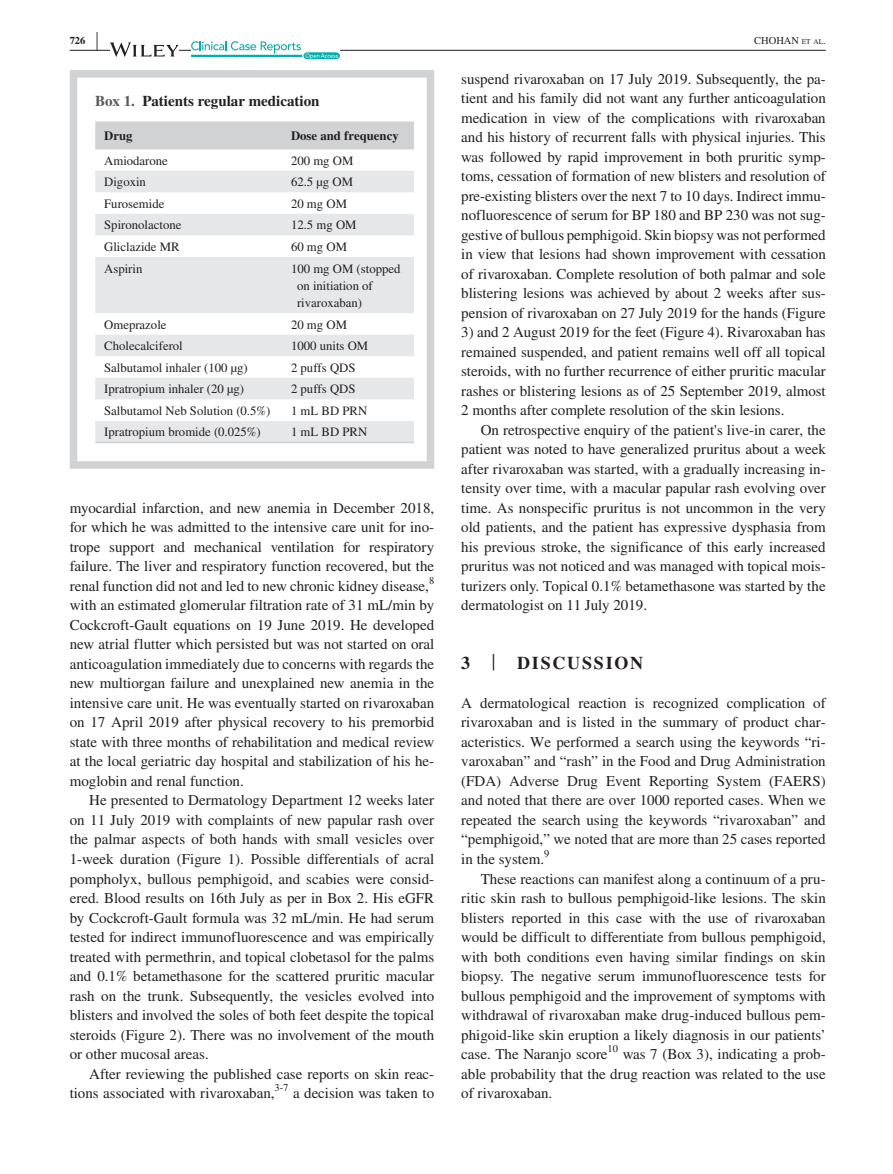
<style>
.page{position:relative;width:893px;height:1174px;background:#fff}
.page>*{position:absolute;margin:0;border:0;box-sizing:border-box;transform-origin:0 0}
.t1{font:700 25.95px "STIX";color:#231f20;scale:.36 1}
.t2{font:700 18px "STIX";letter-spacing:.1em;color:#231f20}
.t3{font:15px/19.5px "STIX";color:#231f20;text-align:justify}
.t4{font:700 15px "STIX";color:#231f20}
.t5{font:12.75px/17.2px "STIX";color:#231f20}
.t6{font:700 12.75px "STIX";color:#231f20}
.t7{font:10.5px "STIX";color:#231f20}
.t8{font:10.5px "STIX";color:#231f20}
.t9{font:700 10.5px "STIX";color:#231f20}
.s1{font-size:7.35px}
.s2{color:#57585a}
.s3{font-weight:400;font-size:23.7px}
</style>
<div class="page">
<hr style="left:70px;top:50px;width:756px;height:1px;background:#231f20">
<svg style="left:110px;top:42px;width:69px;height:15px"></svg>
<svg style="left:191px;top:41px;width:149px;height:18px"></svg>
<div style="left:95px;top:121px;width:319px;height:28px;background:#d1d2d4"></div>
<svg style="left:95px;top:171px;width:319px;height:271px;fill:#e6e7e9"></svg>
<hr style="left:95px;top:442px;width:187px;height:1px;background:#d1d2d4">
<hr style="left:282px;top:442px;width:132px;height:1px;background:#d1d2d4">
<div style="left:70px;top:70px;width:364px;height:399px;border:8px solid #d1d2d4"></div>
<p class="t9" style="left:70px;top:34px;width:17px">726</p>
<h1 class="t1" style="left:96px;top:26px;width:7px">|</h1>
<p class="t7" style="left:754px;top:33px;width:73px">CHOHAN <span class="s1">et al</span>.</p>
<p class="t4" style="left:95px;top:92px;width:226px"><span class="s2">Box 1.</span> Patients regular medication</p>
<p class="t6" style="left:104px;top:128px;width:30px">Drug</p>
<p class="t6" style="left:291px;top:128px;width:109px">Dose and frequency</p>
<p class="t5" style="left:104px;top:153px;width:65px">Amiodarone</p>
<p class="t5" style="left:291px;top:153px;width:64px">200 mg OM</p>
<p class="t5" style="left:104px;top:174px;width:43px">Digoxin</p>
<p class="t5" style="left:291px;top:174px;width:63px">62.5 µg OM</p>
<p class="t5" style="left:104px;top:196px;width:62px">Furosemide</p>
<p class="t5" style="left:291px;top:196px;width:57px">20 mg OM</p>
<p class="t5" style="left:104px;top:217px;width:79px">Spironolactone</p>
<p class="t5" style="left:291px;top:217px;width:67px">12.5 mg OM</p>
<p class="t5" style="left:104px;top:239px;width:77px">Gliclazide MR</p>
<p class="t5" style="left:291px;top:239px;width:57px">60 mg OM</p>
<p class="t5" style="left:104px;top:260px;width:40px">Aspirin</p>
<p class="t5" style="left:297px;top:260px;width:105px;text-indent:-6px">100 mg OM (stopped on initiation of rivaroxaban)</p>
<p class="t5" style="left:104px;top:316px;width:64px">Omeprazole</p>
<p class="t5" style="left:291px;top:316px;width:57px">20 mg OM</p>
<p class="t5" style="left:104px;top:338px;width:80px">Cholecalciferol</p>
<p class="t5" style="left:291px;top:338px;width:79px">1000 units OM</p>
<p class="t5" style="left:104px;top:360px;width:145px">Salbutamol inhaler (100 µg)</p>
<p class="t5" style="left:291px;top:360px;width:66px">2 puffs QDS</p>
<p class="t5" style="left:104px;top:381px;width:141px">Ipratropium inhaler (20 µg)</p>
<p class="t5" style="left:291px;top:381px;width:66px">2 puffs QDS</p>
<p class="t5" style="left:104px;top:403px;width:168px">Salbutamol Neb Solution (0.5%)</p>
<p class="t5" style="left:291px;top:403px;width:78px">1 mL BD PRN</p>
<p class="t5" style="left:104px;top:424px;width:158px">Ipratropium bromide (0.025%)</p>
<p class="t5" style="left:291px;top:424px;width:78px">1 mL BD PRN</p>
<p class="t3" style="left:70px;top:499px;width:366px">myocardial infarction, and new anemia in December 2018, for which he was admitted to the intensive care unit for ino&shy;trope support and mechanical ventilation for respiratory failure. The liver and respiratory function recovered, but the renal function did not and led to new chronic kidney disease,</p>
<p class="t8" style="left:429px;top:573px;width:7px">8</p>
<p class="t3" style="left:70px;top:596px;width:366px">with an estimated glomerular filtration rate of 31 mL/min by Cockcroft-Gault equations on 19 June 2019. He developed new atrial flutter which persisted but was not started on oral anticoagulation immediately due to concerns with regards the new multiorgan failure and unexplained new anemia in the intensive care unit. He was eventually started on rivaroxaban on 17 April 2019 after physical recovery to his premorbid state with three months of rehabilitation and medical review at the local geriatric day hospital and stabilization of his he&shy;moglobin and renal function.</p>
<p class="t3" style="left:70px;top:791px;width:366px;text-indent:20px">He presented to Dermatology Department 12 weeks later on 11 July 2019 with complaints of new papular rash over the palmar aspects of both hands with small vesicles over 1-week duration (Figure 1). Possible differentials of acral pompholyx, bullous pemphigoid, and scabies were consid&shy;ered. Blood results on 16th July as per in Box 2. His eGFR by Cockcroft-Gault formula was 32 mL/min. He had serum tested for indirect immunofluorescence and was empirically treated with permethrin, and topical clobetasol for the palms and 0.1% betamethasone for the scattered pruritic macular rash on the trunk. Subsequently, the vesicles evolved into blisters and involved the soles of both feet despite the topical steroids (Figure 2). There was no involvement of the mouth or other mucosal areas.</p>
<p class="t3" style="left:70px;top:1064px;width:366px;text-align:right">After reviewing the published case reports on skin reac&shy;tions associated with rivaroxaban,<sup>3-7</sup> a decision was taken to</p>
<p class="t3" style="left:461px;top:70px;width:366px">suspend rivaroxaban on 17 July 2019. Subsequently, the pa&shy;tient and his family did not want any further anticoagulation medication in view of the complications with rivaroxaban and his history of recurrent falls with physical injuries. This was followed by rapid improvement in both pruritic symp&shy;toms, cessation of formation of new blisters and resolution of pre-existing blisters over the next 7 to 10 days. Indirect immu&shy;nofluorescence of serum for BP 180 and BP 230 was not sug&shy;gestive of bullous pemphigoid. Skin biopsy was not performed in view that lesions had shown improvement with cessation of rivaroxaban. Complete resolution of both palmar and sole blistering lesions was achieved by about 2 weeks after sus&shy;pension of rivaroxaban on 27 July 2019 for the hands (Figure</p>
<p class="t3" style="left:461px;top:323px;width:366px">3) and 2 August 2019 for the feet (Figure 4). Rivaroxaban has remained suspended, and patient remains well off all topical steroids, with no further recurrence of either pruritic macular rashes or blistering lesions as of 25 September 2019, almost 2 months after complete resolution of the skin lesions.</p>
<p class="t3" style="left:461px;top:421px;width:366px;text-indent:20px">On retrospective enquiry of the patient's live-in carer, the patient was noted to have generalized pruritus about a week after rivaroxaban was started, with a gradually increasing in&shy;tensity over time, with a macular papular rash evolving over time. As nonspecific pruritus is not uncommon in the very old patients, and the patient has expressive dysphasia from his previous stroke, the significance of this early increased pruritus was not noticed and was managed with topical mois&shy;turizers only. Topical 0.1% betamethasone was started by the dermatologist on 11 July 2019.</p>
<p class="t2" style="left:461px;top:652px;width:184px">3 <span class="s3">|</span> DISCUSSION</p>
<p class="t3" style="left:461px;top:694px;width:366px">A dermatological reaction is recognized complication of rivaroxaban and is listed in the summary of product char&shy;acteristics. We performed a search using the keywords “ri&shy;varoxaban” and “rash” in the Food and Drug Administration (FDA) Adverse Drug Event Reporting System (FAERS) and noted that there are over 1000 reported cases. When we repeated the search using the keywords “rivaroxaban” and “pemphigoid,” we noted that are more than 25 cases reported in the system.</p>
<p class="t8" style="left:544px;top:846px;width:7px">9</p>
<p class="t3" style="left:461px;top:869px;width:366px;text-indent:20px">These reactions can manifest along a continuum of a pru&shy;ritic skin rash to bullous pemphigoid-like lesions. The skin blisters reported in this case with the use of rivaroxaban would be difficult to differentiate from bullous pemphigoid, with both conditions even having similar findings on skin biopsy. The negative serum immunofluorescence tests for bullous pemphigoid and the improvement of symptoms with withdrawal of rivaroxaban make drug-induced bullous pem&shy;phigoid-like skin eruption a likely diagnosis in our patients’ case. The Naranjo score</p>
<p class="t8" style="left:608px;top:1041px;width:12px">10</p>
<p class="t3" style="left:461px;top:1045px;width:366px;text-indent:161px">was 7 (Box 3), indicating a prob&shy;able probability that the drug reaction was related to the use of rivaroxaban.</p>
</div>
